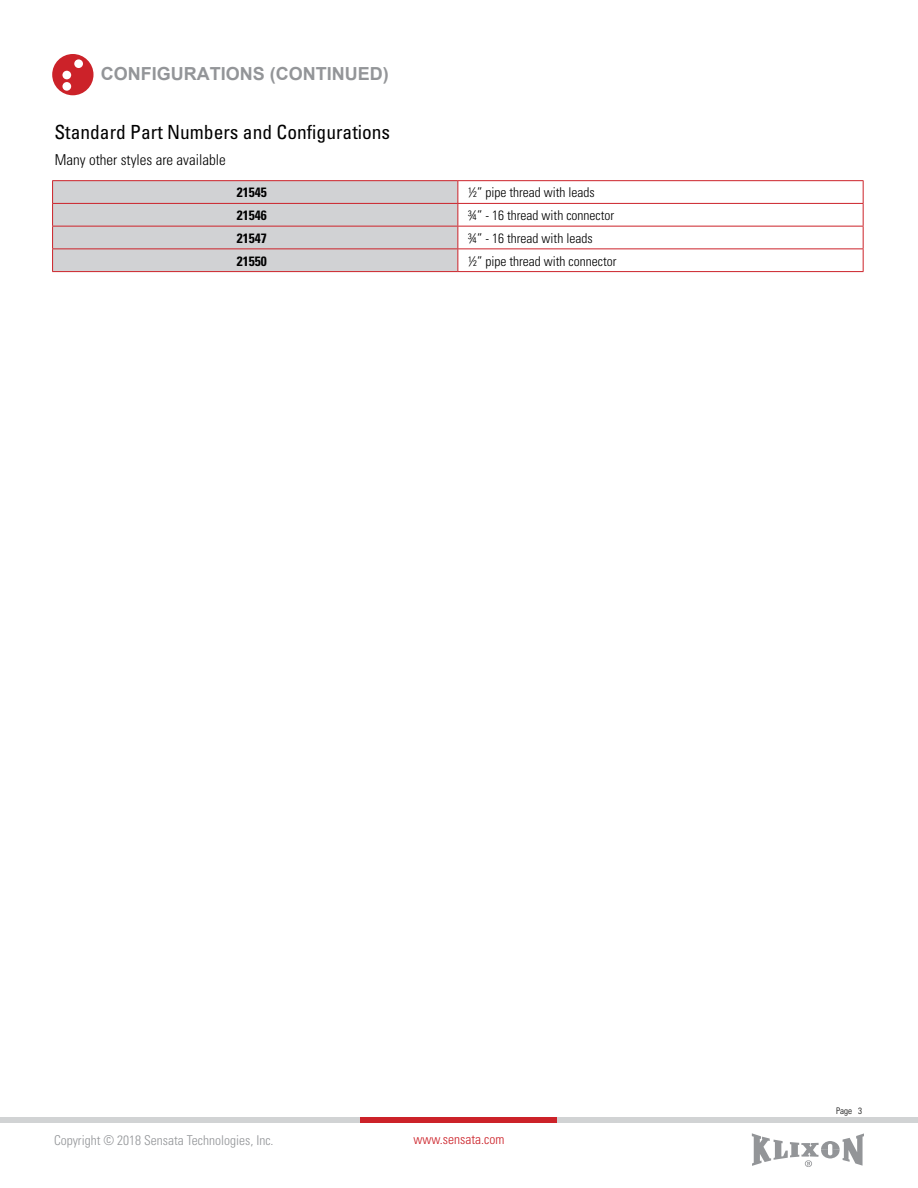
<style>
.page{position:relative;width:918px;height:1188px;background:#fff}
.page>*{position:absolute;margin:0;border:0;box-sizing:border-box;transform-origin:0 0}
.t1{font:condensed 19.5px "Univers LT Std";color:#000}
.t2{font:700 18px "Arial";color:#939598}
.t3{font:300 condensed 15px "Univers";color:#000}
.t4{font:300 condensed 13.5px "Univers";color:#000}
.t5{font:300 condensed 13.5px "Univers";color:#939598}
.t6{font:700 condensed 13.5px "Univers";color:#000}
.t7{font:300 condensed 13.5px "Univers";color:#cc2229}
.t8{font:300 condensed 9px "Univers";color:#000}
</style>
<div class="page">
<div style="left:0;top:1117px;width:918px;height:6px;background:#d1d3d4"></div>
<div style="left:361px;top:1117px;width:196px;height:6px;background:#cc2229"></div>
<svg style="left:752px;top:1133px;width:112px;height:34px"></svg>
<hr style="left:52px;top:180px;width:406px;height:1px;background:#cc2229">
<hr style="left:458px;top:180px;width:406px;height:1px;background:#cc2229">
<hr style="left:458px;top:203px;width:406px;height:1px;background:#cc2229">
<hr style="left:458px;top:226px;width:406px;height:1px;background:#cc2229">
<hr style="left:458px;top:248px;width:406px;height:1px;background:#cc2229">
<svg style="left:52px;top:181px;width:406px;height:90px;background:#d0cbcd"></svg>
<svg style="left:863px;top:181px;width:1px;height:90px"></svg>
<hr style="left:52px;top:271px;width:406px;height:1px;background:#cc2229">
<hr style="left:458px;top:271px;width:406px;height:1px;background:#cc2229">
<svg style="left:52px;top:54px;width:42px;height:41px"></svg>
<h2 class="t2" style="left:101px;top:62px;width:289px">CONFIGURATIONS (CONTINUED)</h2>
<h1 class="t1" style="left:54px;top:120px;width:337px">Standard Part Numbers and Configurations</h1>
<p class="t3" style="left:55px;top:151px;width:172px">Many other styles are available</p>
<p class="t6" style="left:237px;top:184px;width:31px">21545</p>
<p class="t4" style="left:468px;top:185px;width:128px">½” pipe thread with leads</p>
<p class="t6" style="left:237px;top:207px;width:31px">21546</p>
<p class="t4" style="left:468px;top:207px;width:148px">¾” - 16 thread with connector</p>
<p class="t6" style="left:237px;top:230px;width:31px">21547</p>
<p class="t4" style="left:468px;top:230px;width:126px">¾” - 16 thread with leads</p>
<p class="t6" style="left:237px;top:253px;width:31px">21550</p>
<p class="t4" style="left:468px;top:253px;width:150px">½” pipe thread with connector</p>
<p class="t5" style="left:54px;top:1132px;width:221px">Copyright © 2018 Sensata Technologies, Inc.</p>
<p class="t7" style="left:414px;top:1131px;width:92px">www.sensata.com</p>
<p class="t8" style="left:836px;top:1105px;width:27px">Page 3</p>
</div>
